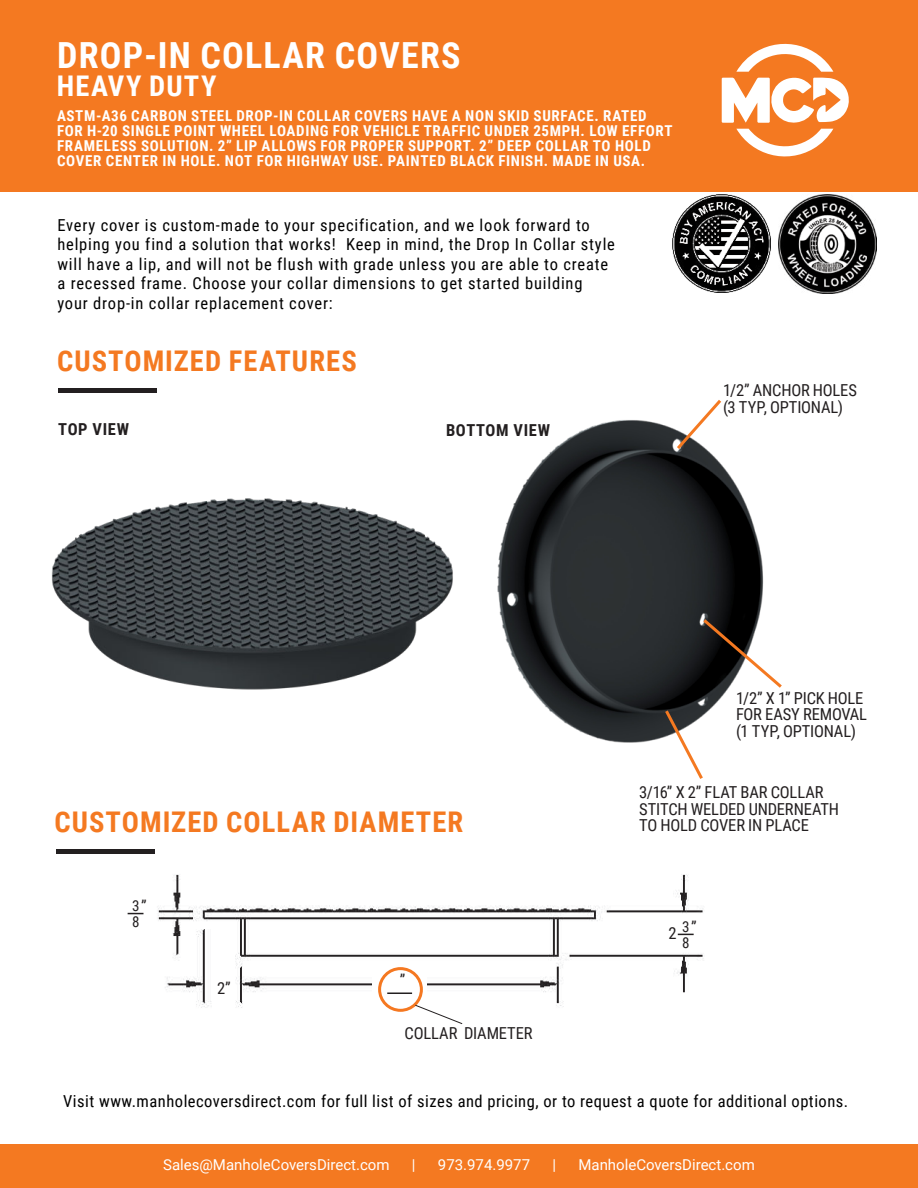
<style>
.page{position:relative;width:918px;height:1188px;background:#fff}
.page>*{position:absolute;margin:0;border:0;box-sizing:border-box;transform-origin:0 0}
.t1{font:700 36px "Roboto Condensed";letter-spacing:.035em;color:#fff}
.t2{font:700 28.5px "Roboto Condensed";letter-spacing:.04em;color:#f47921}
.t3{font:700 28.5px "Roboto Condensed";letter-spacing:.04em;color:#fff}
.t4{font:16.5px/19.5px "Roboto Condensed";letter-spacing:.05em;color:#000}
.t5{font:16.5px/16.5px "Roboto Condensed";letter-spacing:-.01em;color:#231f20}
.t6{font:16.5px "Roboto Condensed";letter-spacing:.03em;color:#000}
.t7{font:700 16.5px "Roboto Condensed";letter-spacing:.035em;color:#231f20}
.t8{font:700 15px/15px "Roboto Condensed";letter-spacing:.04em;color:#fff}
.t9{font:15px "Roboto";color:#fff}
.t10{font:15px "Roboto Condensed";color:#231f20}
.s1{font-size:16.5px}
</style>
<div class="page">
<div style="left:0;top:1145px;width:918px;height:43px;background:#f47921"></div>
<div style="left:0;top:0;width:918px;height:191px;background:#f47921"></div>
<svg style="left:736px;top:129px;width:97px;height:28px"></svg>
<svg style="left:722px;top:44px;width:127px;height:79px"></svg>
<img style="left:157px;top:874px;width:547px;height:134px">
<img style="left:672px;top:195px;width:98px;height:97px">
<img style="left:778px;top:195px;width:99px;height:98px">
<hr style="left:58px;top:388px;width:99px;height:4px;background:#231f20">
<svg style="left:128px;top:913px;width:15px;height:1px"></svg>
<svg style="left:678px;top:934px;width:16px;height:1px"></svg>
<div style="left:56px;top:849px;width:98px;height:5px;background:#231f20"></div>
<img style="left:497px;top:420px;width:267px;height:323px">
<img style="left:51px;top:498px;width:402px;height:192px">
<svg style="left:674px;top:400px;width:50px;height:52px"></svg>
<svg style="left:700px;top:616px;width:82px;height:75px"></svg>
<svg style="left:662px;top:707px;width:44px;height:72px"></svg>
<div style="left:372px;top:973px;width:55px;height:22px;background:#fff"></div>
<div style="left:378px;top:967px;width:45px;height:45px;border:3px solid #f57821;border-radius:50%"></div>
<svg style="left:387px;top:993px;width:25px;height:1px"></svg>
<svg style="left:414px;top:1004px;width:49px;height:20px"></svg>
<h1 class="t1" style="left:57px;top:34px;width:405px">DROP-IN COLLAR COVERS</h1>
<h2 class="t3" style="left:57px;top:70px;width:161px">HEAVY DUTY</h2>
<p class="t8" style="left:57px;top:108px;width:617px">ASTM-A36 CARBON STEEL DROP-IN COLLAR COVERS HAVE A NON SKID SURFACE. RATED FOR H-20 SINGLE POINT WHEEL LOADING FOR VEHICLE TRAFFIC UNDER 25MPH. LOW EFFORT FRAMELESS SOLUTION. 2” LIP ALLOWS FOR PROPER SUPPORT. 2” DEEP COLLAR TO HOLD COVER CENTER IN HOLE. NOT FOR HIGHWAY USE. PAINTED BLACK FINISH. MADE IN USA.</p>
<p class="t4" style="left:57px;top:216px;width:559px">Every cover is custom-made to your specification, and we look forward to helping you find a solution that works! Keep in mind, the Drop In Collar style will have a lip, and will not be flush with grade unless you are able to create a recessed frame. Choose your collar dimensions to get started building your drop-in collar replacement cover:</p>
<h2 class="t2" style="left:57px;top:344px;width:301px">CUSTOMIZED FEATURES</h2>
<p class="t7" style="left:58px;top:419px;width:72px">TOP VIEW</p>
<p class="t7" style="left:446px;top:420px;width:106px">BOTTOM VIEW</p>
<p class="t5" style="left:723px;top:383px;width:135px">1/2” ANCHOR HOLES (3 TYP, OPTIONAL)</p>
<h2 class="t2" style="left:55px;top:805px;width:410px">CUSTOMIZED COLLAR DIAMETER</h2>
<p class="t10" style="left:132px;top:899px;width:16px">3<span class="s1">”</span></p>
<p class="t10" style="left:132px;top:915px;width:9px">8</p>
<p class="t5" style="left:217px;top:981px;width:15px">2”</p>
<p class="t5" style="left:400px;top:973px;width:7px">”</p>
<p class="t5" style="left:404px;top:1026px;width:130px">COLLAR DIAMETER</p>
<p class="t5" style="left:736px;top:691px;width:132px">1/2” X 1” PICK HOLE<br>FOR EASY REMOVAL (1 TYP, OPTIONAL)</p>
<p class="t5" style="left:639px;top:785px;width:201px">3/16” X 2” FLAT BAR COLLAR<br>STITCH WELDED UNDERNEATH<br>TO HOLD COVER IN PLACE</p>
<p class="t10" style="left:682px;top:920px;width:16px">3<span class="s1">”</span></p>
<p class="t5" style="left:668px;top:926px;width:10px">2</p>
<p class="t10" style="left:682px;top:936px;width:9px">8</p>
<p class="t6" style="left:63px;top:1094px;width:786px">Visit www.manholecoversdirect.com for full list of sizes and pricing, or to request a quote for additional options.</p>
<p class="t9" style="left:163px;top:1158px;width:228px">Sales@ManholeCoversDirect.com</p>
<p class="t9" style="left:412px;top:1158px;width:5px">|</p>
<p class="t9" style="left:438px;top:1158px;width:94px">973.974.9977</p>
<p class="t9" style="left:552px;top:1158px;width:5px">|</p>
<p class="t9" style="left:578px;top:1158px;width:178px">ManholeCoversDirect.com</p>
</div>
